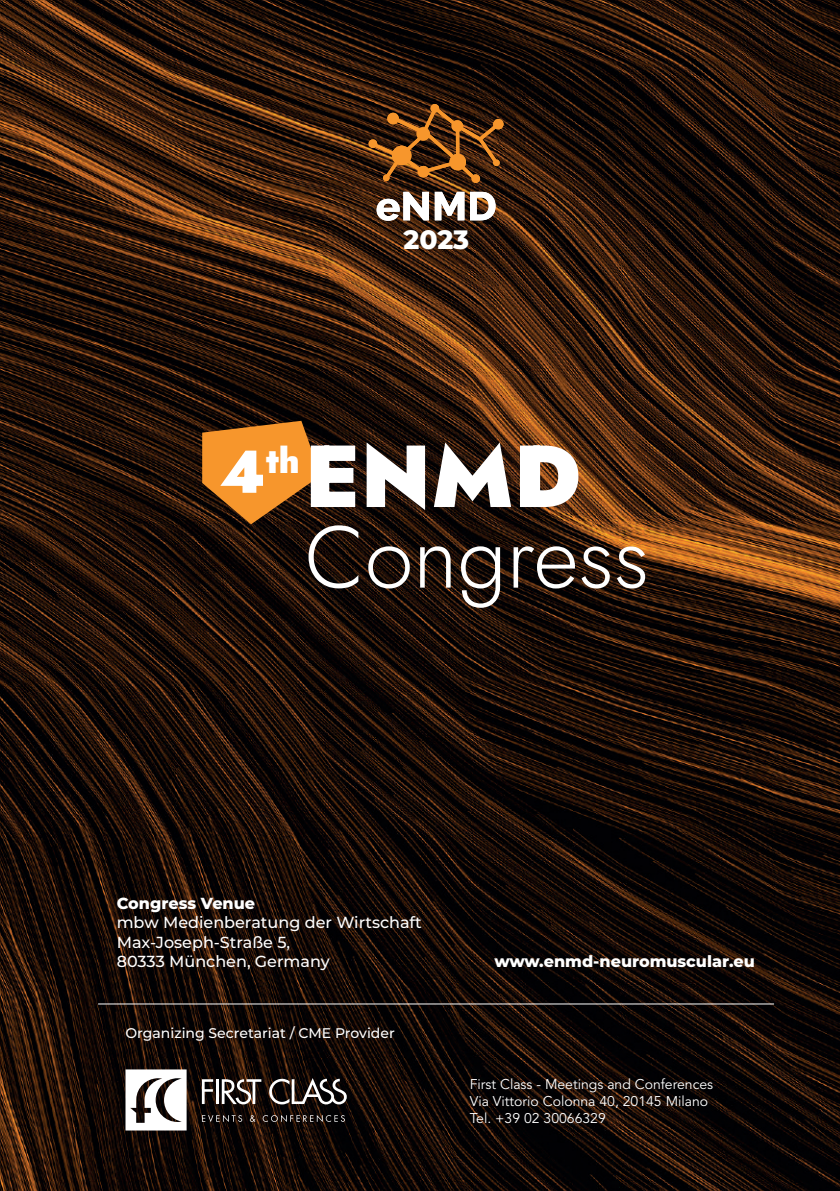
<style>
.page{position:relative;width:840px;height:1191px;background:#fff}
.page>*{position:absolute;margin:0;border:0;box-sizing:border-box;transform-origin:0 0}
.t1{font:87.8px/80.6px "Jost";color:#fff}
.t2{font:800 26.6px "Montserrat";color:#fff}
.t3{font:500 16px/19.2px "Montserrat";color:#fff}
.t4{font:800 16px "Montserrat";color:#fff}
.t5{font:14px/16.8px "Avenir LT Std";color:#fff}
.t6{font:500 14px "Montserrat";color:#fff}
</style>
<div class="page">
<img style="left:0;top:0;width:839px;height:1191px">
<svg style="left:125px;top:1069px;width:61px;height:61px"></svg>
<svg style="left:202px;top:1079px;width:11px;height:25px"></svg>
<hr style="left:216px;top:1079px;width:3px;height:25px;background:#fff">
<svg style="left:269px;top:1078px;width:77px;height:26px"></svg>
<svg style="left:222px;top:1079px;width:39px;height:25px"></svg>
<svg style="left:202px;top:1115px;width:40px;height:7px"></svg>
<svg style="left:250px;top:1115px;width:5px;height:6px"></svg>
<svg style="left:262px;top:1115px;width:83px;height:7px"></svg>
<hr style="left:98px;top:1003px;width:675px;height:1px;background:#fff">
<svg style="left:368px;top:104px;width:135px;height:79px;background:#603713"></svg>
<svg style="left:376px;top:192px;width:88px;height:29px"></svg>
<svg style="left:470px;top:192px;width:25px;height:28px"></svg>
<svg style="left:202px;top:421px;width:118px;height:103px;background:#b56d21"></svg>
<h2 class="t2" style="left:403px;top:220px;width:67px">2023</h2>
<h1 class="t1" style="left:304px;top:437px;width:346px;text-indent:-85px"><sup>4</sup><sup>th</sup> ENMD<br>Congress</h1>
<p class="t4" style="left:117px;top:891px;width:140px">Congress Venue</p>
<p class="t3" style="left:117px;top:912px;width:306px">mbw Medienberatung der Wirtschaft<br>Max-Joseph-Straße 5,<br>80333 München, Germany</p>
<p class="t6" style="left:125px;top:1023px;width:271px">Organizing Secretariat / CME Provider</p>
<p class="t4" style="left:494px;top:949px;width:262px">www.enmd-neuromuscular.eu</p>
<p class="t5" style="left:469px;top:1076px;width:245px">First Class - Meetings and Conferences<br>Via Vittorio Colonna 40, 20145 Milano<br>Tel. +39 02 30066329</p>
</div>
